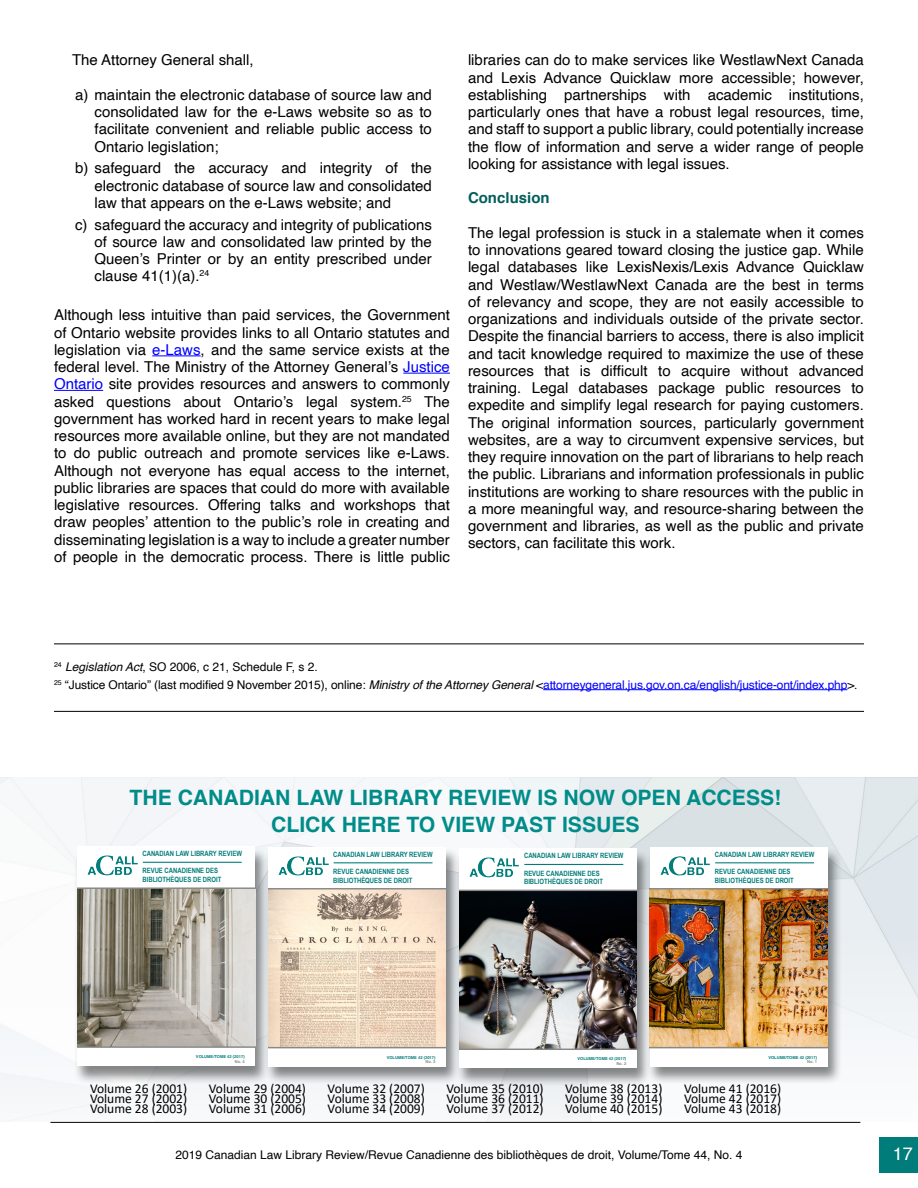
<style>
.page{position:relative;width:918px;height:1188px;background:#fff}
.page>*{position:absolute;margin:0;border:0;box-sizing:border-box;transform-origin:0 0}
.t1{font:700 21.15px "Helvetica";color:#008c89}
.t2{font:18px "Helvetica";color:#fff}
.t3{font:15px/17.2px "Helvetica";color:#000;text-align:justify}
.t4{font:700 15px "Helvetica";color:#005e5c}
.t5{font:13.5px "Calibri";color:#000}
.t6{font:12px "Helvetica";letter-spacing:-.01em;color:#00f}
.t7{font:12px "Helvetica";color:#000}
.t8{font:700 7.2px/8.7px "Arial Narrow";color:#007d7a}
.t9{font:700 4.05px "Helvetica";color:#007d7a}
.t10{font:700 4.05px "Helvetica";color:#888}
.s1{color:#00f}
.s2{font-style:italic}
.s3{color:#000}
.s4{font-style:italic;color:#000}
</style>
<div class="page">
<div style="left:879px;top:1137px;width:39px;height:35px;background:#007d7a"></div>
<hr style="left:152px;top:356px;width:49px;height:1px;background:#00f">
<hr style="left:403px;top:373px;width:47px;height:1px;background:#00f">
<hr style="left:54px;top:390px;width:49px;height:1px;background:#00f">
<hr style="left:543px;top:689px;width:304px;height:1px;background:#00f">
<hr style="left:54px;top:644px;width:810px;height:1px;background:#000">
<hr style="left:54px;top:711px;width:810px;height:1px;background:#000">
<hr style="left:50px;top:1122px;width:810px;height:1px;background:#000">
<img style="left:0;top:778px;width:918px;height:344px">
<div style="left:74px;top:847px;width:196px;height:238px;background:#000;opacity:.47"></div>
<div style="left:77px;top:846px;width:178px;height:220px;background:#fff"></div>
<img style="left:77px;top:889px;width:178px;height:157px">
<img style="left:88px;top:856px;width:50px;height:20px">
<hr style="left:77px;top:887px;width:178px;height:2px;background:#888">
<hr style="left:77px;top:1046px;width:178px;height:2px;background:#888">
<hr style="left:143px;top:862px;width:99px;height:1px;background:#007d7a">
<div style="left:456px;top:849px;width:195px;height:238px;background:#000;opacity:.47"></div>
<div style="left:459px;top:849px;width:178px;height:219px;background:#fff"></div>
<img style="left:460px;top:891px;width:177px;height:158px">
<img style="left:469px;top:858px;width:50px;height:20px">
<hr style="left:459px;top:890px;width:178px;height:1px;background:#888">
<hr style="left:459px;top:1049px;width:178px;height:1px;background:#888">
<hr style="left:524px;top:864px;width:99px;height:1px;background:#007d7a">
<div style="left:646px;top:848px;width:196px;height:237px;background:#000;opacity:.47"></div>
<div style="left:650px;top:847px;width:178px;height:219px;background:#fff"></div>
<img style="left:650px;top:889px;width:178px;height:158px">
<img style="left:660px;top:856px;width:50px;height:20px">
<hr style="left:650px;top:888px;width:178px;height:1px;background:#888">
<hr style="left:650px;top:1047px;width:178px;height:1px;background:#888">
<hr style="left:715px;top:862px;width:99px;height:1px;background:#007d7a">
<div style="left:265px;top:848px;width:195px;height:237px;background:#000;opacity:.47"></div>
<div style="left:268px;top:847px;width:178px;height:219px;background:#fff"></div>
<img style="left:268px;top:889px;width:178px;height:158px">
<img style="left:279px;top:856px;width:50px;height:20px">
<hr style="left:268px;top:888px;width:178px;height:1px;background:#888">
<hr style="left:268px;top:1047px;width:178px;height:1px;background:#888">
<hr style="left:334px;top:862px;width:99px;height:1px;background:#007d7a">
<p class="t3" style="left:72px;top:52px;width:183px">The Attorney General shall,</p>
<p class="t3" style="left:94px;top:86px;width:339px;text-indent:-20px">a) maintain the electronic database of source law and consolidated law for the e-Laws website so as to facilitate convenient and reliable public access to Ontario legislation;</p>
<p class="t3" style="left:94px;top:160px;width:339px;text-indent:-20px">b) safeguard the accuracy and integrity of the electronic database of source law and consolidated law that appears on the e-Laws website; and</p>
<p class="t3" style="left:94px;top:216px;width:339px;text-indent:-20px">c) safeguard the accuracy and integrity of publications of source law and consolidated law printed by the Queen’s Printer or by an entity prescribed under clause 41(1)(a).<sup>24</sup></p>
<p class="t3" style="left:54px;top:307px;width:398px">Although less intuitive than paid services, the Government of Ontario website provides links to all Ontario statutes and legislation via <span class="s1">e-Laws</span>, and the same service exists at the federal level. The Ministry of the Attorney General’s <span class="s1">Justice Ontario</span> site provides resources and answers to commonly asked questions about Ontario’s legal system.<sup>25</sup> The government has worked hard in recent years to make legal resources more available online, but they are not mandated to do public outreach and promote services like e-Laws.<br>Although not everyone has equal access to the internet, public libraries are spaces that could do more with available legislative resources. Offering talks and workshops that draw peoples’ attention to the public’s role in creating and disseminating legislation is a way to include a greater number of people in the democratic process. There is little public</p>
<p class="t3" style="left:468px;top:52px;width:397px">libraries can do to make services like WestlawNext Canada and Lexis Advance Quicklaw more accessible; however, establishing partnerships with academic institutions, particularly ones that have a robust legal resources, time, and staff to support a public library, could potentially increase the flow of information and serve a wider range of people looking for assistance with legal issues.</p>
<p class="t4" style="left:468px;top:186px;width:83px">Conclusion</p>
<p class="t3" style="left:468px;top:224px;width:397px">The legal profession is stuck in a stalemate when it comes to innovations geared toward closing the justice gap. While legal databases like LexisNexis/Lexis Advance Quicklaw and Westlaw/WestlawNext Canada are the best in terms of relevancy and scope, they are not easily accessible to organizations and individuals outside of the private sector.<br>Despite the financial barriers to access, there is also implicit and tacit knowledge required to maximize the use of these resources that is difficult to acquire without advanced training. Legal databases package public resources to expedite and simplify legal research for paying customers.<br>The original information sources, particularly government websites, are a way to circumvent expensive services, but they require innovation on the part of librarians to help reach the public. Librarians and information professionals in public institutions are working to share resources with the public in a more meaningful way, and resource-sharing between the government and libraries, as well as the public and private sectors, can facilitate this work.</p>
<p class="t7" style="left:54px;top:657px;width:265px"><sup>24</sup> <span class="s2">Legislation Act</span>, SO 2006, c 21, Schedule F, s 2.</p>
<p class="t6" style="left:54px;top:675px;width:805px"><sup>25</sup> <span class="s3">“Justice Ontario” (last modified 9 November 2015), online:</span> <span class="s4">Ministry of the Attorney General</span> <span class="s3">&lt;</span>attorneygeneral.jus.gov.on.ca/english/justice-ont/index.php<span class="s3">&gt;.</span></p>
<p class="t1" style="left:129px;top:780px;width:653px">THE CANADIAN LAW LIBRARY REVIEW IS NOW OPEN ACCESS!</p>
<p class="t8" style="left:142px;top:849px;width:101px">CANADIAN LAW LIBRARY REVIEW</p>
<p class="t8" style="left:142px;top:866px;width:81px">REVUE CANADIENNE DES<br>BIBLIOTHÈQUES DE DROIT</p>
<p class="t1" style="left:271px;top:807px;width:370px">CLICK HERE TO VIEW PAST ISSUES</p>
<p class="t8" style="left:333px;top:849px;width:101px">CANADIAN LAW LIBRARY REVIEW</p>
<p class="t8" style="left:333px;top:867px;width:81px">REVUE CANADIENNE DES<br>BIBLIOTHÈQUES DE DROIT</p>
<p class="t8" style="left:524px;top:851px;width:101px">CANADIAN LAW LIBRARY REVIEW</p>
<p class="t8" style="left:524px;top:868px;width:81px">REVUE CANADIENNE DES<br>BIBLIOTHÈQUES DE DROIT</p>
<p class="t9" style="left:196px;top:1053px;width:50px">VOLUME/TOME 42 (2017)</p>
<p class="t10" style="left:235px;top:1058px;width:11px">No. 4</p>
<p class="t9" style="left:387px;top:1054px;width:50px">VOLUME/TOME 42 (2017)</p>
<p class="t10" style="left:426px;top:1059px;width:11px">No. 3</p>
<p class="t9" style="left:578px;top:1055px;width:50px">VOLUME/TOME 42 (2017)</p>
<p class="t10" style="left:616px;top:1060px;width:11px">No. 2</p>
<p class="t8" style="left:715px;top:849px;width:101px">CANADIAN LAW LIBRARY REVIEW</p>
<p class="t8" style="left:715px;top:867px;width:81px">REVUE CANADIENNE DES<br>BIBLIOTHÈQUES DE DROIT</p>
<p class="t9" style="left:768px;top:1054px;width:50px">VOLUME/TOME 42 (2017)</p>
<p class="t10" style="left:807px;top:1059px;width:11px">No. 1</p>
<p class="t5" style="left:90px;top:1079px;width:99px">Volume 26 (2001)</p>
<p class="t5" style="left:209px;top:1079px;width:99px">Volume 29 (2004)</p>
<p class="t5" style="left:328px;top:1079px;width:99px">Volume 32 (2007)</p>
<p class="t5" style="left:446px;top:1079px;width:99px">Volume 35 (2010)</p>
<p class="t5" style="left:565px;top:1079px;width:99px">Volume 38 (2013)</p>
<p class="t5" style="left:684px;top:1079px;width:99px">Volume 41 (2016)</p>
<p class="t5" style="left:90px;top:1089px;width:99px">Volume 27 (2002)</p>
<p class="t5" style="left:209px;top:1089px;width:99px">Volume 30 (2005)</p>
<p class="t5" style="left:328px;top:1089px;width:99px">Volume 33 (2008)</p>
<p class="t5" style="left:446px;top:1089px;width:99px">Volume 36 (2011)</p>
<p class="t5" style="left:565px;top:1089px;width:99px">Volume 39 (2014)</p>
<p class="t5" style="left:684px;top:1089px;width:99px">Volume 42 (2017)</p>
<p class="t5" style="left:90px;top:1099px;width:99px">Volume 28 (2003)</p>
<p class="t5" style="left:209px;top:1099px;width:99px">Volume 31 (2006)</p>
<p class="t5" style="left:328px;top:1099px;width:99px">Volume 34 (2009)</p>
<p class="t5" style="left:446px;top:1099px;width:99px">Volume 37 (2012)</p>
<p class="t5" style="left:565px;top:1099px;width:99px">Volume 40 (2015)</p>
<p class="t5" style="left:684px;top:1099px;width:99px">Volume 43 (2018)</p>
<p class="t7" style="left:175px;top:1146px;width:569px">2019 Canadian Law Library Review/Revue Canadienne des bibliothèques de droit, Volume/Tome 44, No. 4</p>
<p class="t2" style="left:893px;top:1140px;width:22px">17</p>
</div>
